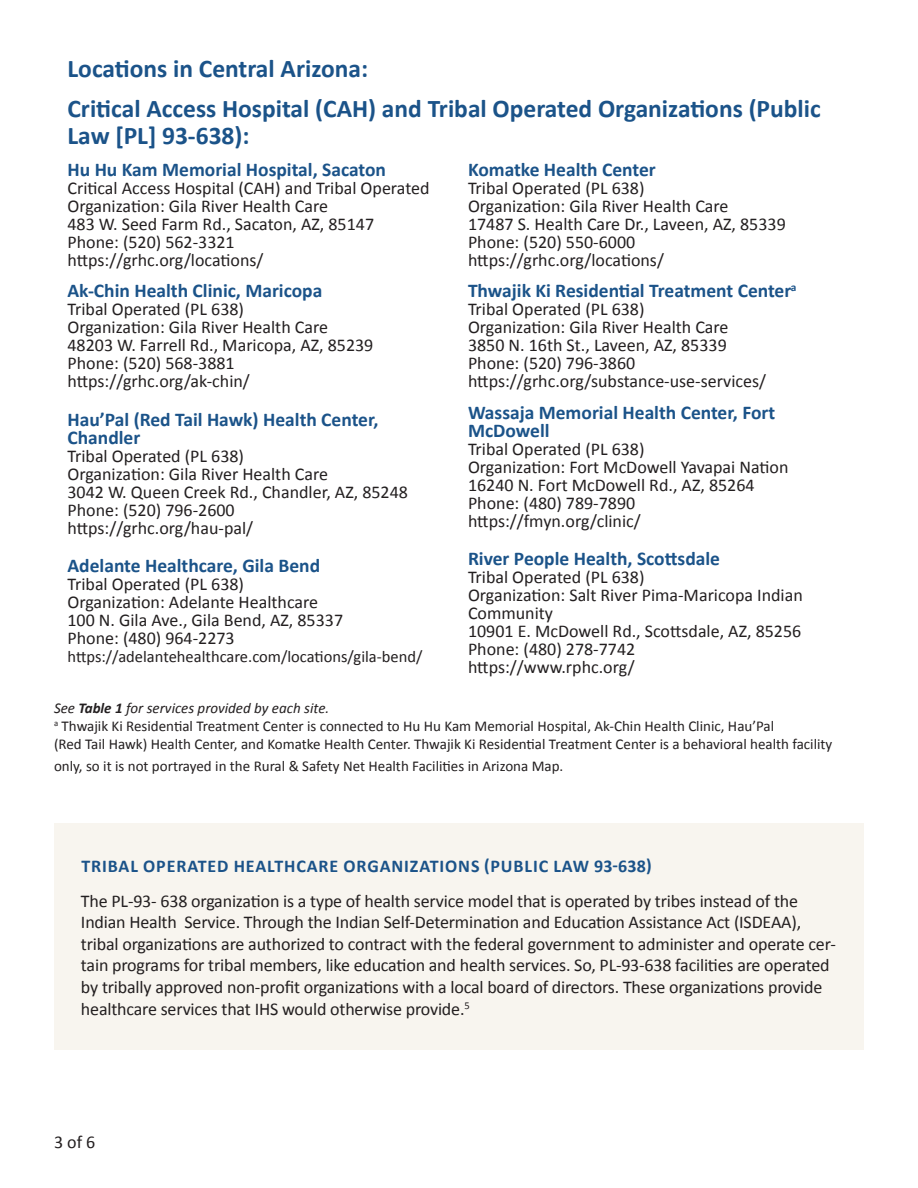
<style>
.page{position:relative;width:918px;height:1188px;background:#fff}
.page>*{position:absolute;margin:0;border:0;box-sizing:border-box;transform-origin:0 0}
.Section_Header{font:700 25.5px/27px "Calibri";color:#1b5389}
.Listing_header{font:700 19.5px/18px "Calibri";color:#1b5389}
.listing{font:18px/21.6px "Calibri";color:#231f20}
.t1{font:700 18px "Calibri";letter-spacing:.05em;color:#1b5389}
.listing-2{font:16.5px "Calibri";color:#231f20}
.t2{font:15px/21.6px "Calibri";color:#231f20}
.t3{font:italic 15px "Calibri";color:#231f20}
.s1{font-weight:700}
</style>
<div class="page">
<div style="left:54px;top:823px;width:810px;height:227px;background:#f8f5ef"></div>
<p class="Section_Header" style="left:68px;top:54px;width:302px">Locations in Central Arizona:</p>
<p class="Section_Header" style="left:68px;top:95px;width:755px">Critical Access Hospital (CAH) and Tribal Operated Organizations (Public<br>Law [PL] 93-638):</p>
<p class="Listing_header" style="left:68px;top:160px;width:320px">Hu Hu Kam Memorial Hospital, Sacaton</p>
<p class="listing" style="left:68px;top:177px;width:364px">Critical Access Hospital (CAH) and Tribal Operated</p>
<p class="listing" style="left:68px;top:195px;width:262px">Organization: Gila River Health Care</p>
<p class="listing" style="left:68px;top:213px;width:308px">483 W. Seed Farm Rd., Sacaton, AZ, 85147</p>
<p class="listing" style="left:68px;top:231px;width:169px">Phone: (520) 562-3321</p>
<p class="listing" style="left:68px;top:249px;width:197px">https://grhc.org/locations/</p>
<p class="Listing_header" style="left:68px;top:281px;width:256px">Ak-Chin Health Clinic, Maricopa</p>
<p class="listing" style="left:68px;top:298px;width:178px">Tribal Operated (PL 638)</p>
<p class="listing" style="left:68px;top:316px;width:262px">Organization: Gila River Health Care</p>
<p class="listing" style="left:68px;top:334px;width:307px">48203 W. Farrell Rd., Maricopa, AZ, 85239</p>
<p class="listing" style="left:68px;top:352px;width:169px">Phone: (520) 568-3881</p>
<p class="listing" style="left:68px;top:370px;width:184px">https://grhc.org/ak-chin/</p>
<p class="Listing_header" style="left:68px;top:410px;width:313px">Hau’Pal (Red Tail Hawk) Health Center,<br>Chandler</p>
<p class="listing" style="left:68px;top:444px;width:178px">Tribal Operated (PL 638)</p>
<p class="listing" style="left:68px;top:462px;width:262px">Organization: Gila River Health Care</p>
<p class="listing" style="left:68px;top:482px;width:342px;line-height:18px">3042 W. Queen Creek Rd., Chandler, AZ, 85248<br>Phone: (520) 796-2600</p>
<p class="listing" style="left:68px;top:516px;width:187px">https://grhc.org/hau-pal/</p>
<p class="Listing_header" style="left:68px;top:556px;width:254px">Adelante Healthcare, Gila Bend</p>
<p class="listing" style="left:68px;top:573px;width:178px">Tribal Operated (PL 638)</p>
<p class="listing" style="left:68px;top:591px;width:252px">Organization: Adelante Healthcare</p>
<p class="listing" style="left:68px;top:609px;width:277px">100 N. Gila Ave., Gila Bend, AZ, 85337</p>
<p class="listing" style="left:68px;top:627px;width:169px">Phone: (480) 964-2273</p>
<p class="listing-2" style="left:68px;top:645px;width:356px">https://adelantehealthcare.com/locations/gila-bend/</p>
<p class="Listing_header" style="left:468px;top:160px;width:189px">Komatke Health Center</p>
<p class="listing" style="left:468px;top:177px;width:178px">Tribal Operated (PL 638)</p>
<p class="listing" style="left:468px;top:195px;width:262px">Organization: Gila River Health Care</p>
<p class="listing" style="left:468px;top:213px;width:319px">17487 S. Health Care Dr., Laveen, AZ, 85339</p>
<p class="listing" style="left:468px;top:231px;width:169px">Phone: (520) 550-6000</p>
<p class="listing" style="left:468px;top:249px;width:197px">https://grhc.org/locations/</p>
<p class="Listing_header" style="left:468px;top:281px;width:330px">Thwajik Ki Residential Treatment Center<sup>a</sup></p>
<p class="listing" style="left:468px;top:298px;width:178px">Tribal Operated (PL 638)</p>
<p class="listing" style="left:468px;top:316px;width:262px">Organization: Gila River Health Care</p>
<p class="listing" style="left:468px;top:334px;width:260px">3850 N. 16th St., Laveen, AZ, 85339</p>
<p class="listing" style="left:468px;top:352px;width:169px">Phone: (520) 796-3860</p>
<p class="listing" style="left:468px;top:370px;width:300px">https://grhc.org/substance-use-services/</p>
<p class="Listing_header" style="left:468px;top:403px;width:309px">Wassaja Memorial Health Center, Fort<br>McDowell</p>
<p class="listing" style="left:468px;top:438px;width:178px">Tribal Operated (PL 638)</p>
<p class="listing" style="left:468px;top:456px;width:322px">Organization: Fort McDowell Yavapai Nation</p>
<p class="listing" style="left:468px;top:474px;width:288px">16240 N. Fort McDowell Rd., AZ, 85264</p>
<p class="listing" style="left:468px;top:492px;width:169px">Phone: (480) 789-7890</p>
<p class="listing" style="left:468px;top:510px;width:174px">https://fmyn.org/clinic/</p>
<p class="Listing_header" style="left:468px;top:549px;width:254px">River People Health, Scottsdale</p>
<p class="listing" style="left:468px;top:566px;width:178px">Tribal Operated (PL 638)</p>
<p class="listing" style="left:468px;top:586px;width:336px;line-height:18px">Organization: Salt River Pima-Maricopa Indian<br>Community</p>
<p class="listing" style="left:468px;top:620px;width:335px">10901 E. McDowell Rd., Scottsdale, AZ, 85256</p>
<p class="listing" style="left:468px;top:638px;width:169px">Phone: (480) 278-7742</p>
<p class="listing" style="left:468px;top:656px;width:168px">https://www.rphc.org/</p>
<p class="t3" style="left:54px;top:698px;width:277px">See <span class="s1">Table 1</span> for services provided by each site.</p>
<p class="t2" style="left:54px;top:715px;width:722px"><sup>a</sup> Thwajik Ki Residential Treatment Center is connected to Hu Hu Kam Memorial Hospital, Ak-Chin Health Clinic, Hau’Pal</p>
<p class="t2" style="left:54px;top:733px;width:780px">(Red Tail Hawk) Health Center, and Komatke Health Center. Thwajik Ki Residential Treatment Center is a behavioral health facility only, so it is not portrayed in the Rural &amp; Safety Net Health Facilities in Arizona Map.</p>
<p class="t1" style="left:81px;top:853px;width:572px">TRIBAL OPERATED HEALTHCARE ORGANIZATIONS (PUBLIC LAW 93-638)</p>
<p class="listing" style="left:81px;top:889px;width:756px">The PL-93- 638 organization is a type of health service model that is operated by tribes instead of the Indian Health Service. Through the Indian Self-Determination and Education Assistance Act (ISDEAA), tribal organizations are authorized to contract with the federal government to administer and operate cer&shy;tain programs for tribal members, like education and health services. So, PL-93-638 facilities are operated by tribally approved non-profit organizations with a local board of directors. These organizations provide healthcare services that IHS would otherwise provide.<sup>5</sup></p>
<p class="listing" style="left:54px;top:1130px;width:43px">3 of 6</p>
</div>
